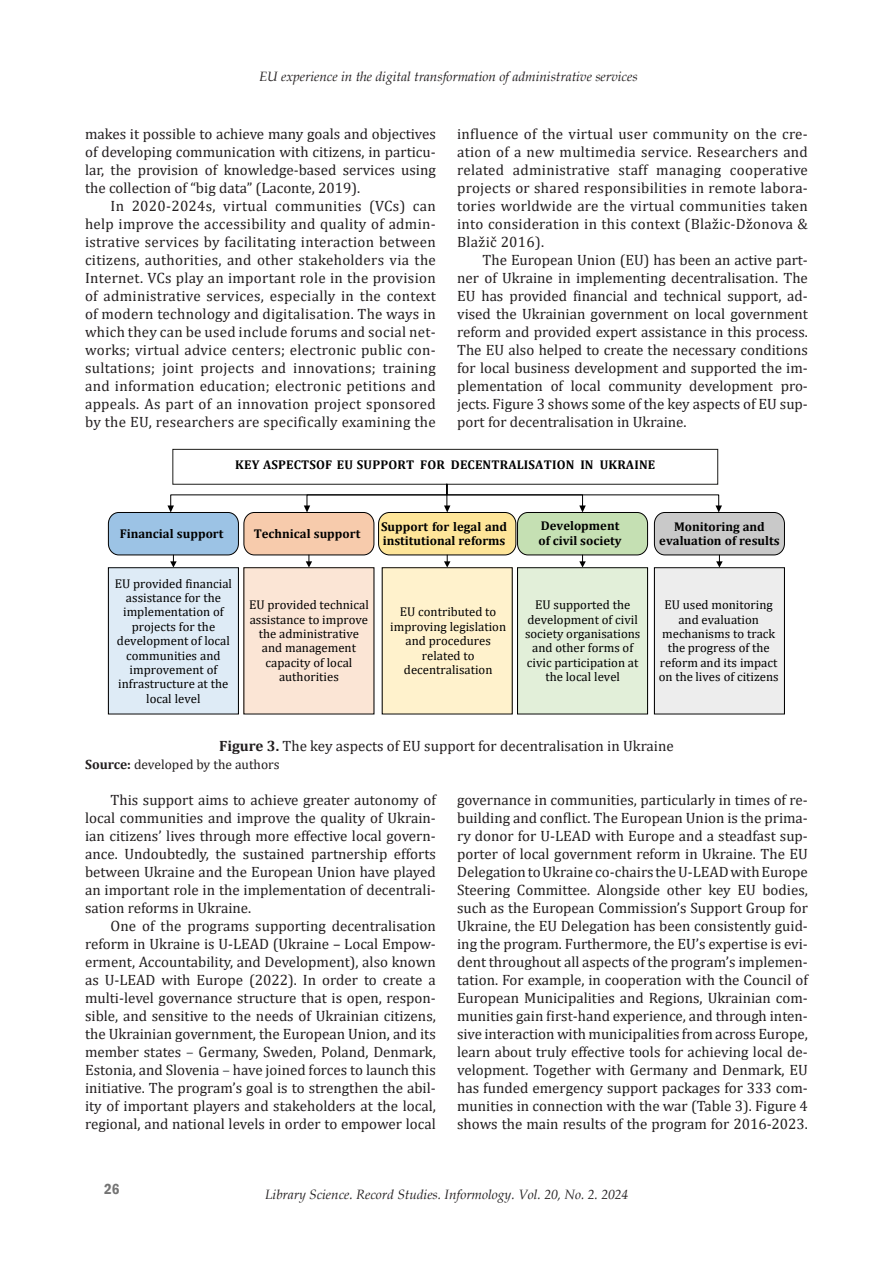
<style>
.page{position:relative;width:893px;height:1263px;background:#fff}
.page>*{position:absolute;margin:0;border:0;box-sizing:border-box;transform-origin:0 0}
.t1{font:15px/18px "Cambria";color:#231f20;text-align:justify}
.t2{font:600 condensed 15px "Franklin Gothic";color:#737373}
.t3{font:italic 13.5px "Book Antiqua";color:#231f20}
.t4{font:13.5px "Cambria";color:#231f20}
.t5{font:12.75px/14.4px "Cambria";color:#000;text-align:center}
.t6{font:700 12.75px "Cambria";color:#000}
.s1{font-style:inherit}
.s2{font-weight:700}
.s3{color:#4d5156}
</style>
<div class="page">
<div style="left:172px;top:449px;width:546px;height:36px;border:1px solid #1d1d1b"></div>
<div style="left:108px;top:512px;width:131px;height:43px;background:#9cc3e5;border:1px solid #000;border-radius:11px"></div>
<div style="left:244px;top:512px;width:130px;height:43px;background:#f7cbac;border:1px solid #000;border-radius:11px"></div>
<div style="left:378px;top:512px;width:138px;height:43px;background:#fee599;border:1px solid #000;border-radius:11px"></div>
<div style="left:517px;top:512px;width:131px;height:43px;background:#c5e0b3;border:1px solid #000;border-radius:11px"></div>
<div style="left:654px;top:512px;width:131px;height:43px;background:#c9c9c9;border:1px solid #000;border-radius:11px"></div>
<div style="left:654px;top:568px;width:130px;height:146px;background:#ededed"></div>
<div style="left:654px;top:567px;width:131px;height:147px;border:1px solid #000"></div>
<svg style="left:170px;top:555px;width:7px;height:12px"></svg>
<svg style="left:306px;top:555px;width:6px;height:12px"></svg>
<svg style="left:444px;top:555px;width:6px;height:12px"></svg>
<svg style="left:579px;top:555px;width:7px;height:12px"></svg>
<svg style="left:716px;top:555px;width:7px;height:12px"></svg>
<svg style="left:167px;top:483px;width:555px;height:29px"></svg>
<div style="left:382px;top:568px;width:130px;height:146px;background:#fff2cc"></div>
<div style="left:108px;top:568px;width:130px;height:146px;background:#deebf6"></div>
<div style="left:108px;top:567px;width:131px;height:147px;border:1px solid #000"></div>
<div style="left:244px;top:568px;width:130px;height:146px;background:#fbe5d5"></div>
<div style="left:517px;top:568px;width:131px;height:146px;background:#e2efd9"></div>
<div style="left:517px;top:567px;width:131px;height:147px;border:1px solid #000"></div>
<p class="t3" style="left:259px;top:67px;width:380px">EU experience in the digital transformation of administrative services</p>
<p class="t1" style="left:85px;top:125px;width:352px">makes it possible to achieve many goals and objectives of developing communication with citizens, in particu&shy;lar, the provision of knowledge-based services using the collection of “big data” (Laconte, 2019).</p>
<p class="t1" style="left:85px;top:197px;width:352px;text-indent:26px">In 2020-2024s, virtual communities (VCs) can help improve the accessibility and quality of admin&shy;istrative services by facilitating interaction between citizens, authorities, and other stakeholders via the Internet. VCs play an important role in the provision of administrative services, especially in the context of modern technology and digitalisation. The ways in which they can be used include forums and social net&shy;works; virtual advice centers; electronic public con&shy;sultations; joint projects and innovations; training and information education; electronic petitions and appeals. As part of an innovation project sponsored by the EU, researchers are specifically examining the</p>
<p class="t1" style="left:457px;top:125px;width:352px">influence of the virtual user community on the cre&shy;ation of a new multimedia service. Researchers and related administrative staff managing cooperative projects or shared responsibilities in remote labora&shy;tories worldwide are the virtual communities taken into consideration in this context (Blažic-Džonova &amp; Blažič 2016).</p>
<p class="t1" style="left:457px;top:251px;width:352px;text-indent:26px">The European Union (EU) has been an active part&shy;ner of Ukraine in implementing decentralisation. The EU has provided financial and technical support, ad&shy;vised the Ukrainian government on local government reform and provided expert assistance in this process.<br>The EU also helped to create the necessary conditions for local business development and supported the im&shy;plementation of local community development pro&shy;jects. Figure 3 shows some of the key aspects of EU sup&shy;port for decentralisation in Ukraine.</p>
<p class="t6" style="left:235px;top:456px;width:421px">KEY ASPECTS OF EU SUPPORT FOR <span class="s1">DECENTRALISATION</span> IN UKRAINE</p>
<p class="t6" style="left:120px;top:524px;width:105px">Financial support</p>
<p class="t6" style="left:254px;top:524px;width:108px">Technical support</p>
<p class="t5" style="left:115px;top:576px;width:119px">EU provided financial assistance for the implementation of projects for the development of local communities and improvement of infrastructure at the local level</p>
<p class="t5" style="left:249px;top:597px;width:121px">EU provided technical assistance to improve the administrative and management capacity of local authorities</p>
<p class="t6" style="left:381px;top:517px;width:128px">Support for legal and</p>
<p class="t6" style="left:541px;top:516px;width:80px">Development</p>
<p class="t6" style="left:383px;top:532px;width:124px">institutional reforms</p>
<p class="t6" style="left:674px;top:517px;width:92px">Monitoring and</p>
<p class="t6" style="left:539px;top:532px;width:84px">of civil society</p>
<p class="t6" style="left:659px;top:532px;width:122px">evaluation of results</p>
<p class="t5" style="left:390px;top:605px;width:117px">EU contributed to improving legislation and procedures related to decentralisation</p>
<p class="t5" style="left:525px;top:597px;width:117px">EU supported the development of civil society organisations and other forms of civic participation at the local level</p>
<p class="t5" style="left:659px;top:597px;width:122px">EU used monitoring and evaluation mechanisms to track the progress of the reform and its impact on the lives of citizens</p>
<p class="t1" style="left:219px;top:737px;width:456px"><span class="s2">Figure 3.</span> The key aspects of EU support for decentralisation in Ukraine</p>
<p class="t4" style="left:85px;top:756px;width:196px"><span class="s2">Source:</span> developed by the authors</p>
<p class="t1" style="left:85px;top:791px;width:352px;text-indent:26px">This support aims to achieve greater autonomy of local communities and improve the quality of Ukrain&shy;ian citizens’ lives through more effective local govern&shy;ance. Undoubtedly, the sustained partnership efforts between Ukraine and the European Union have played an important role in the implementation of decentrali&shy;sation reforms in Ukraine.</p>
<p class="t1" style="left:85px;top:917px;width:352px;text-indent:26px">One of the programs supporting decentralisation reform in Ukraine is U-LEAD (Ukraine – Local Empow&shy;erment, Accountability, and Development), also known as U-LEAD with Europe (2022). In order to create a multi-level governance structure that is open, respon&shy;sible, and sensitive to the needs of Ukrainian citizens, the Ukrainian government, the European Union, and its member states <span class="s3">–</span> Germany, Sweden, Poland, Denmark, Estonia, and Slovenia <span class="s3">–</span> have joined forces to launch this initiative. The program’s goal is to strengthen the abil&shy;ity of important players and stakeholders at the local, regional, and national levels in order to empower local</p>
<p class="t1" style="left:457px;top:791px;width:352px">governance in communities, particularly in times of re&shy;building and conflict. The European Union is the prima&shy;ry donor for U-LEAD with Europe and a steadfast sup&shy;porter of local government reform in Ukraine. The EU Delegation to Ukraine co-chairs the U-LEAD with Europe Steering Committee. Alongside other key EU bodies, such as the European Commission’s Support Group for Ukraine, the EU Delegation has been consistently guid&shy;ing the program. Furthermore, the EU’s expertise is evi&shy;dent throughout all aspects of the program’s implemen&shy;tation. For example, in cooperation with the Council of European Municipalities and Regions, Ukrainian com&shy;munities gain first-hand experience, and through inten&shy;sive interaction with municipalities from across Europe, learn about truly effective tools for achieving local de&shy;velopment. Together with Germany and Denmark, EU has funded emergency support packages for 333 com&shy;munities in connection with the war (Table 3). Figure 4 shows the main results of the program for 2016-2023.</p>
<p class="t2" style="left:104px;top:1179px;width:17px">26</p>
<p class="t3" style="left:265px;top:1185px;width:365px">Library Science. Record Studies. Informology. Vol. 20, No. 2. 2024</p>
</div>
